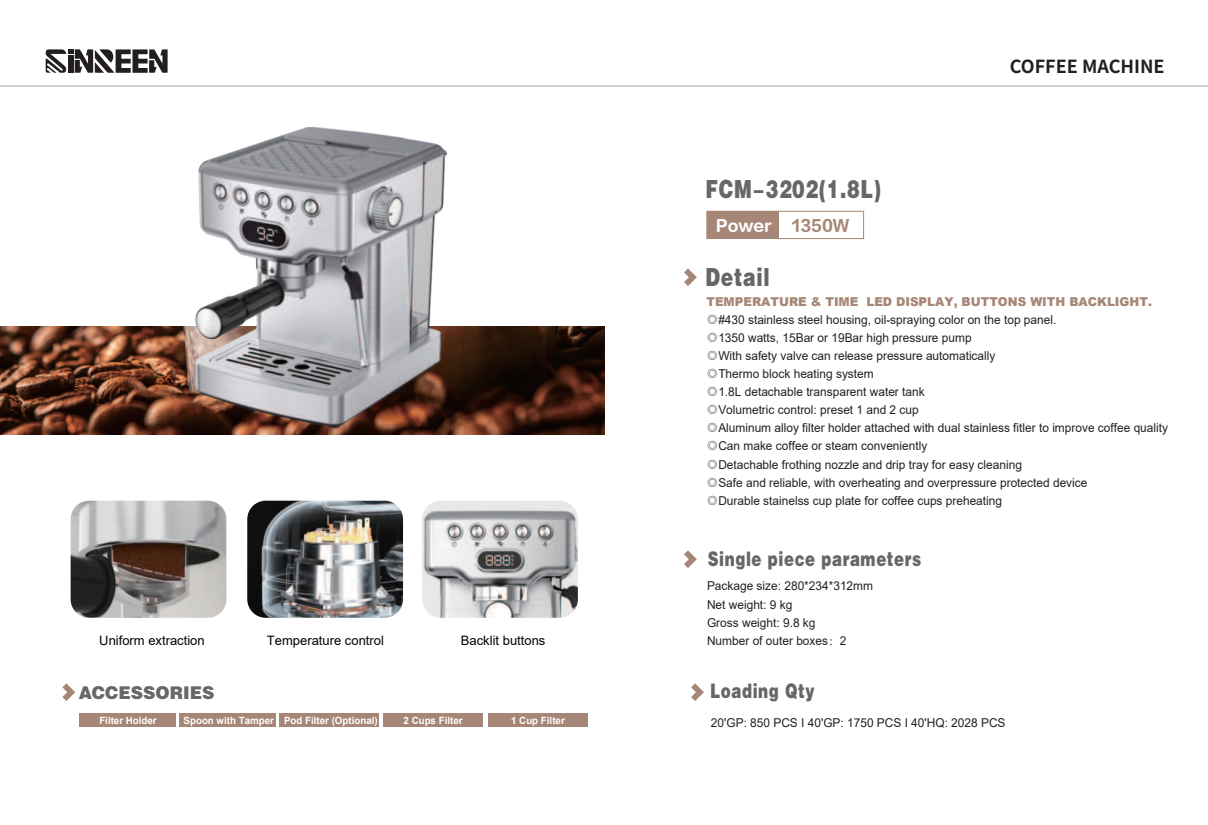
<style>
.page{position:relative;width:1208px;height:825px;background:#fff}
.page>*{position:absolute;margin:0;border:0;box-sizing:border-box;transform-origin:0 0}
.t1{font:25px "Jcacuhei";letter-spacing:.04em;color:#67676a;scale:.75 1}
.t2{font:20px "Jcacuhei";letter-spacing:.04em;color:#67676a;scale:.75 1}
.t3{font:700 18px "Source Han Sans SC";color:#231f20}
.t4{font:17.6px "Jcacuhei";color:#67676a}
.t5{font:15.7px "FZLTDHK GBK1 0";color:#fff}
.t6{font:15.7px "FZLTDHK GBK1 0";color:#a68676}
.t7{font:13px "Arial";color:#030303}
.t8{font:12.2px/18.1px "Arial";color:#231f20}
.t9{font:700 10px "Arial";color:#fff}
.s1{font-weight:900;color:#a68676}
.s2{font-family:"Adobe Song Std";font-weight:300}
</style>
<div class="page">
<svg style="left:46px;top:49px;width:122px;height:24px"></svg>
<hr style="left:0;top:86px;width:1208px;height:1px;background:#9d9fa3">
<img style="left:0;top:326px;width:604px;height:108px">
<div style="left:180px;top:713px;width:96px;height:14px;background:#a68676"></div>
<div style="left:79px;top:713px;width:96px;height:14px;background:#a68676"></div>
<div style="left:280px;top:713px;width:99px;height:14px;background:#a68676"></div>
<div style="left:384px;top:713px;width:99px;height:14px;background:#a68676"></div>
<div style="left:706px;top:211px;width:158px;height:28px;border:1px solid #a68676"></div>
<div style="left:707px;top:211px;width:71px;height:28px;background:#a68676"></div>
<svg style="left:62px;top:683px;width:14px;height:18px"></svg>
<svg style="left:684px;top:268px;width:13px;height:18px"></svg>
<svg style="left:684px;top:550px;width:13px;height:18px"></svg>
<div style="left:488px;top:713px;width:99px;height:14px;background:#a68676"></div>
<svg style="left:691px;top:683px;width:13px;height:18px"></svg>
<img style="left:71px;top:501px;width:155px;height:117px">
<img style="left:247px;top:501px;width:156px;height:117px">
<img style="left:422px;top:501px;width:156px;height:117px">
<img style="left:40px;top:126px;width:561px;height:309px">
<p class="t7" style="left:99px;top:635px;width:107px">Uniform extraction</p>
<p class="t7" style="left:267px;top:635px;width:119px">Temperature control</p>
<p class="t7" style="left:461px;top:635px;width:86px">Backlit buttons</p>
<h3 class="t4" style="left:79px;top:682px;width:137px">ACCESSORIES</h3>
<p class="t9" style="left:99px;top:716px;width:59px">Filter Holder</p>
<p class="t9" style="left:184px;top:716px;width:196px">Spoon with Tamper Pod Filter (Optional)</p>
<p class="t9" style="left:403px;top:716px;width:61px">2 Cups Filter</p>
<p class="t9" style="left:511px;top:716px;width:55px">1 Cup Filter</p>
<h1 class="t1" style="left:705px;top:174px;width:235px">FCM-3202(1.8L)</h1>
<p class="t5" style="left:715px;top:217px;width:57px">Power</p>
<p class="t6" style="left:792px;top:217px;width:59px">1350W</p>
<h1 class="t1" style="left:705px;top:262px;width:87px">Detail</h1>
<h3 class="t3" style="left:1009px;top:56px;width:156px">COFFEE MACHINE</h3>
<p class="t8" style="left:706px;top:293px;width:463px"><span class="s1">TEMPERATURE &amp; TIME LED DISPLAY, BUTTONS WITH BACKLIGHT. </span><span class="s2">◎</span>#430 stainless steel housing, oil-spraying color on the top panel.<br><span class="s2">◎</span>1350 watts, 15Bar or 19Bar high pressure pump<br><span class="s2">◎</span>With safety valve can release pressure automatically<br><span class="s2">◎</span>Thermo block heating system<br><span class="s2">◎</span>1.8L detachable transparent water tank<br><span class="s2">◎</span>Volumetric control: preset 1 and 2 cup<br><span class="s2">◎</span>Aluminum alloy filter holder attached with dual stainless fitler to improve coffee quality <span class="s2">◎</span>Can make coffee or steam conveniently<br><span class="s2">◎</span>Detachable frothing nozzle and drip tray for easy cleaning<br><span class="s2">◎</span>Safe and reliable, with overheating and overpressure protected device<br><span class="s2">◎</span>Durable stainelss cup plate for coffee cups preheating</p>
<h2 class="t2" style="left:707px;top:547px;width:286px">Single piece parameters</h2>
<p class="t8" style="left:707px;top:578px;width:167px">Package size: 280*234*312mm<br>Net weight: 9 kg<br>Gross weight: 9.8 kg<br>Number of outer boxes<span class="s2">：</span>2</p>
<h2 class="t2" style="left:710px;top:679px;width:141px">Loading Qty</h2>
<p class="t8" style="left:711px;top:714px;width:296px">20'GP: 850 PCS I 40'GP: 1750 PCS I 40'HQ: 2028 PCS</p>
</div>
